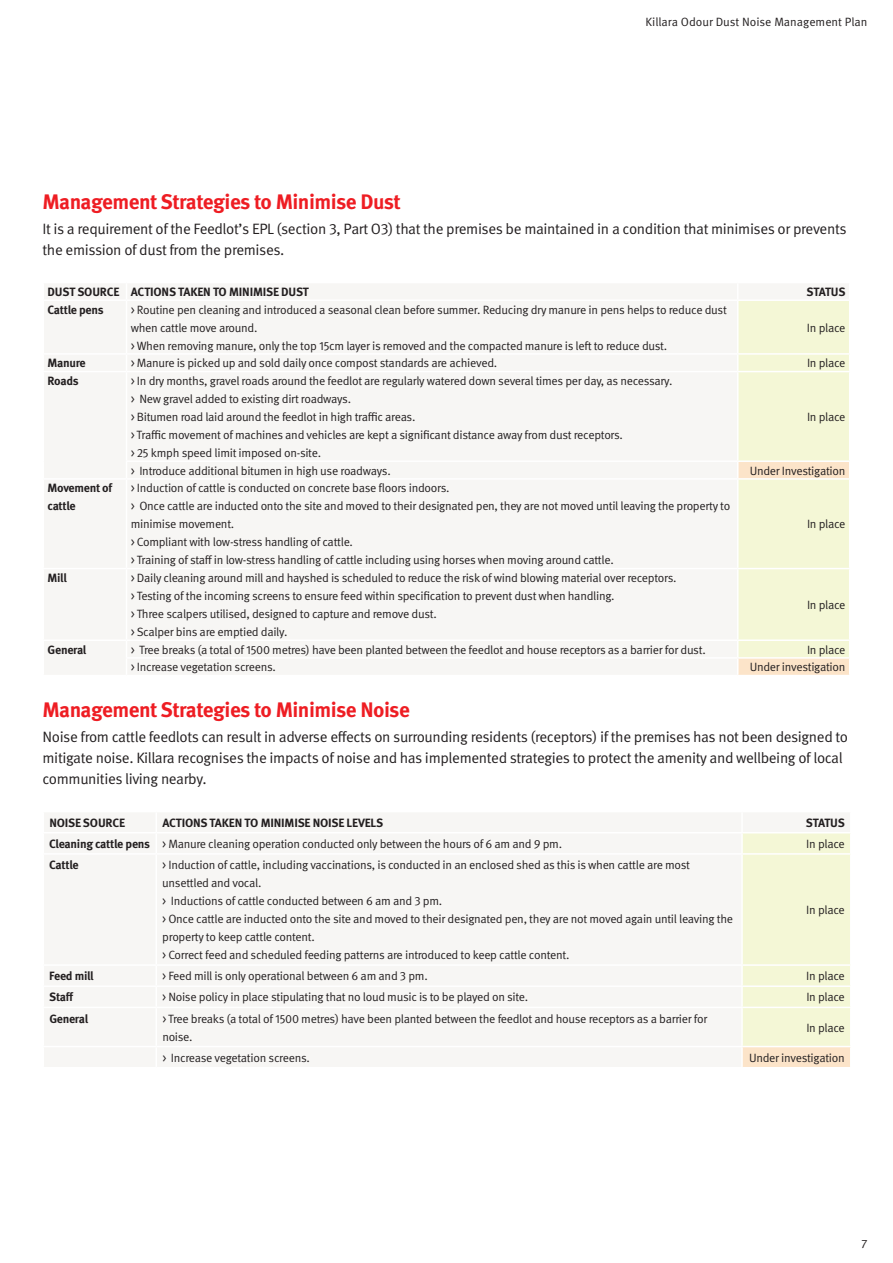
<style>
.page{position:relative;width:893px;height:1263px;background:#fff}
.page>*{position:absolute;margin:0;border:0;box-sizing:border-box;transform-origin:0 0}
.t1{font:700 21px "Meta Pro";letter-spacing:-.025em;color:#ee1d23}
.t2{font:15px/21px "Meta Pro";letter-spacing:-.025em;color:#231f20}
.t3{font:12px/18px "Meta Pro";letter-spacing:-.025em;color:#231f20}
.t4{font:700 12px/18px "Meta Pro";letter-spacing:-.025em;color:#231f20}
.t5{font:12px "Meta Pro Norm";color:#231f20}
.s1{font-weight:700}
</style>
<div class="page">
<div style="left:44px;top:284px;width:693px;height:390px;background:#f7f6f4"></div>
<svg style="left:126px;top:284px;width:1px;height:15px"></svg>
<hr style="left:43px;top:299px;width:83px;height:2px;background:#fff">
<hr style="left:126px;top:299px;width:612px;height:2px;background:#fff">
<hr style="left:126px;top:301px;width:1px;height:52px;background:#fff">
<hr style="left:43px;top:353px;width:83px;height:2px;background:#fff">
<hr style="left:126px;top:353px;width:612px;height:2px;background:#fff">
<svg style="left:126px;top:355px;width:1px;height:16px"></svg>
<hr style="left:43px;top:371px;width:83px;height:1px;background:#fff">
<hr style="left:126px;top:371px;width:612px;height:1px;background:#fff">
<hr style="left:126px;top:372px;width:1px;height:88px;background:#fff">
<hr style="left:126px;top:460px;width:612px;height:2px;background:#fff">
<svg style="left:126px;top:462px;width:1px;height:16px"></svg>
<hr style="left:43px;top:478px;width:83px;height:2px;background:#fff">
<hr style="left:126px;top:478px;width:612px;height:2px;background:#fff">
<hr style="left:126px;top:480px;width:1px;height:88px;background:#fff">
<hr style="left:43px;top:568px;width:83px;height:1px;background:#fff">
<hr style="left:126px;top:568px;width:612px;height:1px;background:#fff">
<hr style="left:126px;top:569px;width:1px;height:70px;background:#fff">
<hr style="left:43px;top:639px;width:83px;height:2px;background:#fff">
<hr style="left:126px;top:639px;width:612px;height:2px;background:#fff">
<hr style="left:126px;top:657px;width:612px;height:2px;background:#fff">
<svg style="left:126px;top:641px;width:1px;height:33px"></svg>
<svg style="left:738px;top:284px;width:111px;height:391px;background:#f5f5d7"></svg>
<div style="left:44px;top:813px;width:697px;height:254px;background:#f7f6f4"></div>
<hr style="left:43px;top:832px;width:113px;height:1px;background:#fff">
<hr style="left:156px;top:832px;width:586px;height:1px;background:#fff">
<svg style="left:156px;top:813px;width:1px;height:40px"></svg>
<hr style="left:43px;top:853px;width:113px;height:2px;background:#fff">
<hr style="left:156px;top:853px;width:586px;height:2px;background:#fff">
<hr style="left:156px;top:855px;width:1px;height:109px;background:#fff">
<hr style="left:43px;top:964px;width:113px;height:2px;background:#fff">
<hr style="left:156px;top:964px;width:586px;height:2px;background:#fff">
<hr style="left:43px;top:985px;width:113px;height:2px;background:#fff">
<hr style="left:156px;top:985px;width:586px;height:2px;background:#fff">
<svg style="left:156px;top:966px;width:1px;height:41px"></svg>
<hr style="left:43px;top:1007px;width:113px;height:1px;background:#fff">
<hr style="left:156px;top:1007px;width:586px;height:1px;background:#fff">
<hr style="left:156px;top:1008px;width:1px;height:38px;background:#fff">
<hr style="left:43px;top:1046px;width:113px;height:1px;background:#fff">
<hr style="left:156px;top:1046px;width:586px;height:1px;background:#fff">
<svg style="left:156px;top:1047px;width:1px;height:20px"></svg>
<svg style="left:742px;top:813px;width:109px;height:254px;background:#f5f5d9"></svg>
<p class="t5" style="left:645px;top:13px;width:223px">Killara Odour Dust Noise Management Plan</p>
<h1 class="t1" style="left:43px;top:185px;width:360px">Management Strategies to Minimise Dust</h1>
<p class="t2" style="left:43px;top:217px;width:806px">It is a requirement of the Feedlot’s EPL (section 3, Part O3) that the premises be maintained in a condition that minimises or prevents the emission of dust from the premises.</p>
<p class="t4" style="left:48px;top:282px;width:263px">DUST SOURCE ACTIONS TAKEN TO MINIMISE DUST</p>
<p class="t4" style="left:806px;top:282px;width:41px">STATUS</p>
<p class="t4" style="left:48px;top:300px;width:58px">Cattle pens</p>
<p class="t3" style="left:131px;top:300px;width:598px">&gt; Routine pen cleaning and introduced a seasonal clean before summer. Reducing dry manure in pens helps to reduce dust when cattle move around.<br>&gt; When removing manure, only the top 15cm layer is removed and the compacted manure is left to reduce dust.</p>
<p class="t3" style="left:807px;top:318px;width:40px">In place</p>
<p class="t4" style="left:48px;top:353px;width:40px">Manure</p>
<p class="t3" style="left:131px;top:353px;width:368px">&gt; Manure is picked up and sold daily once compost standards are achieved.</p>
<p class="t3" style="left:807px;top:353px;width:40px">In place</p>
<p class="t4" style="left:48px;top:371px;width:33px">Roads</p>
<p class="t3" style="left:131px;top:371px;width:543px">&gt; In dry months, gravel roads around the feedlot are regularly watered down several times per day, as necessary. &gt; New gravel added to existing dirt roadways.<br>&gt; Bitumen road laid around the feedlot in high traffic areas.<br>&gt; Traffic movement of machines and vehicles are kept a significant distance away from dust receptors.<br>&gt; 25 kmph speed limit imposed on-site.</p>
<p class="t3" style="left:807px;top:407px;width:40px">In place</p>
<p class="t3" style="left:131px;top:461px;width:261px">&gt; Introduce additional bitumen in high use roadways.</p>
<p class="t3" style="left:750px;top:461px;width:97px">Under Investigation</p>
<p class="t4" style="left:48px;top:478px;width:66px">Movement of cattle</p>
<p class="t3" style="left:131px;top:478px;width:601px">&gt; Induction of cattle is conducted on concrete base floors indoors.<br>&gt; Once cattle are inducted onto the site and moved to their designated pen, they are not moved until leaving the property to minimise movement.<br>&gt; Compliant with low-stress handling of cattle.<br>&gt; Training of staff in low-stress handling of cattle including using horses when moving around cattle.</p>
<p class="t4" style="left:48px;top:568px;width:21px">Mill</p>
<p class="t3" style="left:131px;top:568px;width:547px">&gt; Daily cleaning around mill and hayshed is scheduled to reduce the risk of wind blowing material over receptors. &gt; Testing of the incoming screens to ensure feed within specification to prevent dust when handling.<br>&gt; Three scalpers utilised, designed to capture and remove dust.<br>&gt; Scalper bins are emptied daily.</p>
<p class="t3" style="left:807px;top:514px;width:40px">In place</p>
<p class="t3" style="left:807px;top:595px;width:40px">In place</p>
<p class="t4" style="left:48px;top:640px;width:40px">General</p>
<p class="t3" style="left:131px;top:640px;width:576px">&gt; Tree breaks (a total of 1500 metres) have been planted between the feedlot and house receptors as a barrier for dust.</p>
<p class="t3" style="left:807px;top:640px;width:40px">In place</p>
<p class="t3" style="left:131px;top:657px;width:147px">&gt; Increase vegetation screens.</p>
<p class="t3" style="left:750px;top:657px;width:97px">Under investigation</p>
<h1 class="t1" style="left:43px;top:693px;width:369px">Management Strategies to Minimise Noise</h1>
<p class="t2" style="left:43px;top:725px;width:807px">Noise from cattle feedlots can result in adverse effects on surrounding residents (receptors) if the premises has not been designed to mitigate noise. Killara recognises the impacts of noise and has implemented strategies to protect the amenity and wellbeing of local communities living nearby.</p>
<p class="t4" style="left:49px;top:813px;width:77px">NOISE SOURCE</p>
<p class="t4" style="left:162px;top:813px;width:222px">ACTIONS TAKEN TO MINIMISE NOISE LEVELS</p>
<p class="t4" style="left:806px;top:813px;width:41px">STATUS</p>
<p class="t3" style="left:49px;top:834px;width:514px"><span class="s1">Cleaning cattle pens</span> &gt; Manure cleaning operation conducted only between the hours of 6 am and 9 pm.</p>
<p class="t3" style="left:806px;top:834px;width:40px">In place</p>
<p class="t4" style="left:49px;top:855px;width:31px">Cattle</p>
<p class="t3" style="left:162px;top:855px;width:572px">&gt; Induction of cattle, including vaccinations, is conducted in an enclosed shed as this is when cattle are most unsettled and vocal.<br>&gt; Inductions of cattle conducted between 6 am and 3 pm.<br>&gt; Once cattle are inducted onto the site and moved to their designated pen, they are not moved again until leaving the property to keep cattle content.<br>&gt; Correct feed and scheduled feeding patterns are introduced to keep cattle content.</p>
<p class="t3" style="left:806px;top:900px;width:40px">In place</p>
<p class="t4" style="left:49px;top:966px;width:46px">Feed mill</p>
<p class="t3" style="left:162px;top:966px;width:267px">&gt; Feed mill is only operational between 6 am and 3 pm.</p>
<p class="t3" style="left:806px;top:966px;width:40px">In place</p>
<p class="t4" style="left:49px;top:987px;width:26px">Staff</p>
<p class="t3" style="left:162px;top:987px;width:367px">&gt; Noise policy in place stipulating that no loud music is to be played on site.</p>
<p class="t3" style="left:806px;top:987px;width:40px">In place</p>
<p class="t4" style="left:49px;top:1008px;width:40px">General</p>
<p class="t3" style="left:162px;top:1008px;width:546px">&gt; Tree breaks (a total of 1500 metres) have been planted between the feedlot and house receptors as a barrier for noise.</p>
<p class="t3" style="left:806px;top:1017px;width:40px">In place</p>
<p class="t3" style="left:162px;top:1048px;width:149px">&gt; Increase vegetation screens.</p>
<p class="t3" style="left:749px;top:1048px;width:97px">Under investigation</p>
<p class="t5" style="left:861px;top:1233px;width:8px">7</p>
</div>
